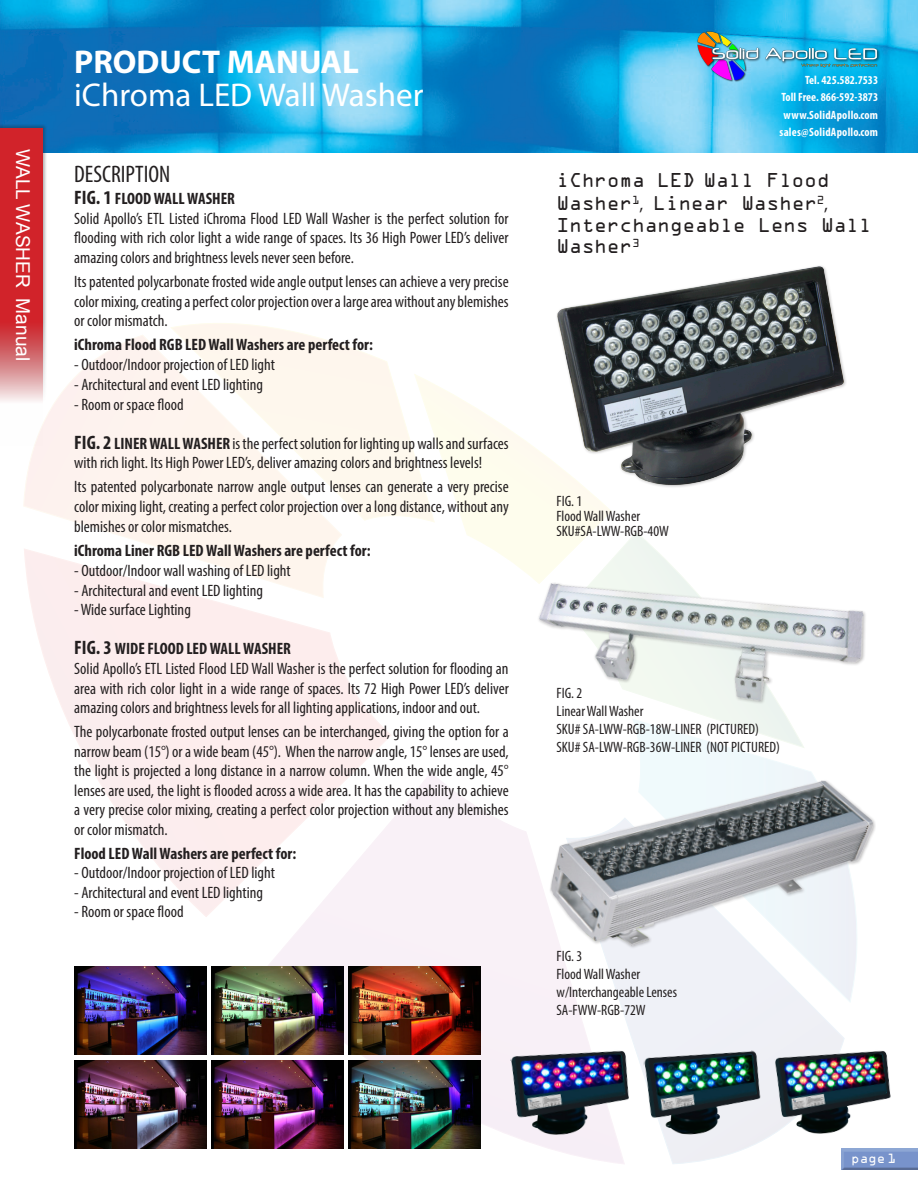
<style>
.page{position:relative;width:918px;height:1188px;background:#fff}
.page>*{position:absolute;margin:0;border:0;box-sizing:border-box;transform-origin:0 0}
.t1{font:33px "Myriad Pro";color:#fff}
.t2{font:700 33px "Myriad Pro";color:#fff}
.t3{font:condensed 24px "Myriad Pro";color:#231f20}
.t4{font:19.2px "Arial";color:#fff}
.t5{font:18px/23.4px "OCRA Std";letter-spacing:-.02em;color:#231f20}
.t6{font:condensed 16.5px/19.5px "Myriad Pro";color:#231f20;text-align:justify}
.t7{font:700 condensed 16.5px "Myriad Pro";color:#231f20}
.t8{font:condensed 15px "Myriad Pro";color:#231f20}
.t9{font:700 condensed 12px "Myriad Pro";letter-spacing:.02em;color:#fff}
.t10{font:700 condensed 12px "Myriad Pro";color:#fff}
.t11{font:12px "OCRA Std";color:#fff}
.s1{font-size:19.5px}
.s2{font-weight:700;font-size:19.5px}
.s3{font-weight:700}
.s4{font-family:"Myriad Pro";font-stretch:condensed;font-size:19.5px}
</style>
<div class="page">
<img style="left:0;top:0;width:918px;height:152px">
<svg style="left:171px;top:323px;width:243px;height:198px"></svg>
<svg style="left:23px;top:334px;width:320px;height:214px"></svg>
<svg style="left:268px;top:773px;width:298px;height:380px"></svg>
<svg style="left:566px;top:956px;width:279px;height:208px"></svg>
<svg style="left:414px;top:374px;width:198px;height:203px"></svg>
<svg style="left:632px;top:749px;width:225px;height:255px"></svg>
<svg style="left:24px;top:548px;width:369px;height:371px"></svg>
<div style="left:0;top:124px;width:47px;height:280px;background:#231f20;opacity:.35"></div>
<svg style="left:0;top:128px;width:43px;height:318px;background:#d9585d"></svg>
<div style="left:837px;top:1148px;width:81px;height:26px;background:#231f20;opacity:.5"></div>
<div style="left:555px;top:265px;width:292px;height:224px;background:#231f20;opacity:.3"></div>
<img style="left:557px;top:265px;width:288px;height:220px">
<img style="left:532px;top:514px;width:334px;height:233px">
<img style="left:548px;top:769px;width:327px;height:187px">
<img style="left:74px;top:966px;width:132px;height:89px">
<img style="left:211px;top:966px;width:133px;height:89px">
<img style="left:349px;top:1060px;width:132px;height:89px">
<img style="left:349px;top:966px;width:132px;height:89px">
<img style="left:211px;top:1060px;width:132px;height:89px">
<img style="left:74px;top:1060px;width:132px;height:89px">
<img style="left:693px;top:22px;width:188px;height:67px">
<img style="left:638px;top:1042px;width:128px;height:100px">
<img style="left:769px;top:1042px;width:122px;height:99px">
<img style="left:504px;top:1040px;width:131px;height:103px">
<p class="t4" style="left:35px;top:148px;width:214px;rotate:90deg">WALL WASHER Manual</p>
<p class="t2" style="left:74px;top:40px;width:286px">PRODUCT MANUAL</p>
<p class="t1" style="left:74px;top:74px;width:351px">iChroma LED Wall Washer</p>
<p class="t3" style="left:74px;top:159px;width:98px">DESCRIPTION</p>
<p class="t7" style="left:74px;top:188px;width:162px"><span class="s1">FIG. 1</span> FLOOD WALL WASHER</p>
<p class="t6" style="left:74px;top:208px;width:436px">Solid Apollo’s ETL Listed iChroma Flood LED Wall Washer is the perfect solution for flooding with rich color light a wide range of spaces. Its 36 High Power LED’s deliver amazing colors and brightness levels never seen before.</p>
<p class="t6" style="left:74px;top:272px;width:436px">Its patented polycarbonate frosted wide angle output lenses can achieve a very precise color mixing, creating a perfect color projection over a large area without any blemishes or color mismatch.</p>
<p class="t7" style="left:74px;top:334px;width:300px">iChroma Flood RGB LED Wall Washers are perfect for:</p>
<p class="t6" style="left:74px;top:355px;width:202px">- Outdoor/Indoor projection of LED light</p>
<p class="t6" style="left:74px;top:374px;width:190px">- Architectural and event LED lighting</p>
<p class="t6" style="left:74px;top:394px;width:111px">- Room or space flood</p>
<p class="t6" style="left:74px;top:433px;width:436px"><span class="s2">FIG. 2</span> <span class="s3">LINER WALL WASHER</span> is the perfect solution for lighting up walls and surfaces with rich light. Its High Power LED’s, deliver amazing colors and brightness levels!</p>
<p class="t6" style="left:74px;top:477px;width:436px">Its patented polycarbonate narrow angle output lenses can generate a very precise color mixing light, creating a perfect color projection over a long distance, without any blemishes or color mismatches.</p>
<p class="t7" style="left:74px;top:540px;width:298px">iChroma Liner RGB LED Wall Washers are perfect for:</p>
<p class="t6" style="left:74px;top:560px;width:218px">- Outdoor/Indoor wall washing of LED light</p>
<p class="t6" style="left:74px;top:580px;width:190px">- Architectural and event LED lighting</p>
<p class="t6" style="left:74px;top:600px;width:118px">- Wide surface Lighting</p>
<p class="t7" style="left:74px;top:639px;width:218px"><span class="s1">FIG. 3</span> WIDE FLOOD LED WALL WASHER</p>
<p class="t6" style="left:74px;top:659px;width:436px">Solid Apollo’s ETL Listed Flood LED Wall Washer is the perfect solution for flooding an area with rich color light in a wide range of spaces. Its 72 High Power LED’s deliver amazing colors and brightness levels for all lighting applications, indoor and out.</p>
<p class="t6" style="left:74px;top:722px;width:436px">The polycarbonate frosted output lenses can be interchanged, giving the option for a narrow beam (15°) or a wide beam (45°). When the narrow angle, 15° lenses are used, the light is projected a long distance in a narrow column. When the wide angle, 45° lenses are used, the light is flooded across a wide area. It has the capability to achieve a very precise color mixing, creating a perfect color projection without any blemishes or color mismatch.</p>
<p class="t7" style="left:74px;top:843px;width:224px">Flood LED Wall Washers are perfect for:</p>
<p class="t6" style="left:74px;top:863px;width:202px">- Outdoor/Indoor projection of LED light</p>
<p class="t6" style="left:74px;top:882px;width:190px">- Architectural and event LED lighting</p>
<p class="t6" style="left:74px;top:902px;width:111px">- Room or space flood</p>
<p class="t10" style="left:805px;top:72px;width:75px">Tel. 425.582.7533</p>
<p class="t10" style="left:781px;top:90px;width:98px">Toll Free. 866-592-3873</p>
<p class="t9" style="left:783px;top:107px;width:96px">www.SolidApollo.com</p>
<p class="t9" style="left:780px;top:124px;width:100px">sales@SolidApollo.com</p>
<p class="t5" style="left:557px;top:170px;width:275px">iChroma LED Wall Flood<br>Washer<sup>1</sup><span class="s4">,</span> Linear Washer<sup>2</sup><span class="s4">,</span></p>
<p class="t5" style="left:557px;top:216px;width:317px;line-height:21.6px">Interchangeable Lens Wall<br>Washer<sup>3</sup></p>
<p class="t8" style="left:557px;top:492px;width:27px">FIG. 1</p>
<p class="t8" style="left:557px;top:507px;width:85px">Flood Wall Washer</p>
<p class="t8" style="left:557px;top:522px;width:114px">SKU#SA-LWW-RGB-40W</p>
<p class="t8" style="left:557px;top:684px;width:27px">FIG. 2</p>
<p class="t8" style="left:557px;top:702px;width:88px">Linear Wall Washer</p>
<p class="t8" style="left:557px;top:720px;width:204px">SKU# SA-LWW-RGB-18W-LINER (PICTURED)</p>
<p class="t8" style="left:557px;top:738px;width:225px">SKU# SA-LWW-RGB-36W-LINER (NOT PICTURED)</p>
<p class="t8" style="left:557px;top:947px;width:27px">FIG. 3</p>
<p class="t8" style="left:557px;top:965px;width:85px">Flood Wall Washer</p>
<p class="t8" style="left:557px;top:983px;width:122px">w/Interchangeable Lenses</p>
<p class="t8" style="left:557px;top:1001px;width:91px">SA-FWW-RGB-72W</p>
<p class="t11" style="left:851px;top:1153px;width:47px">page 1</p>
</div>
